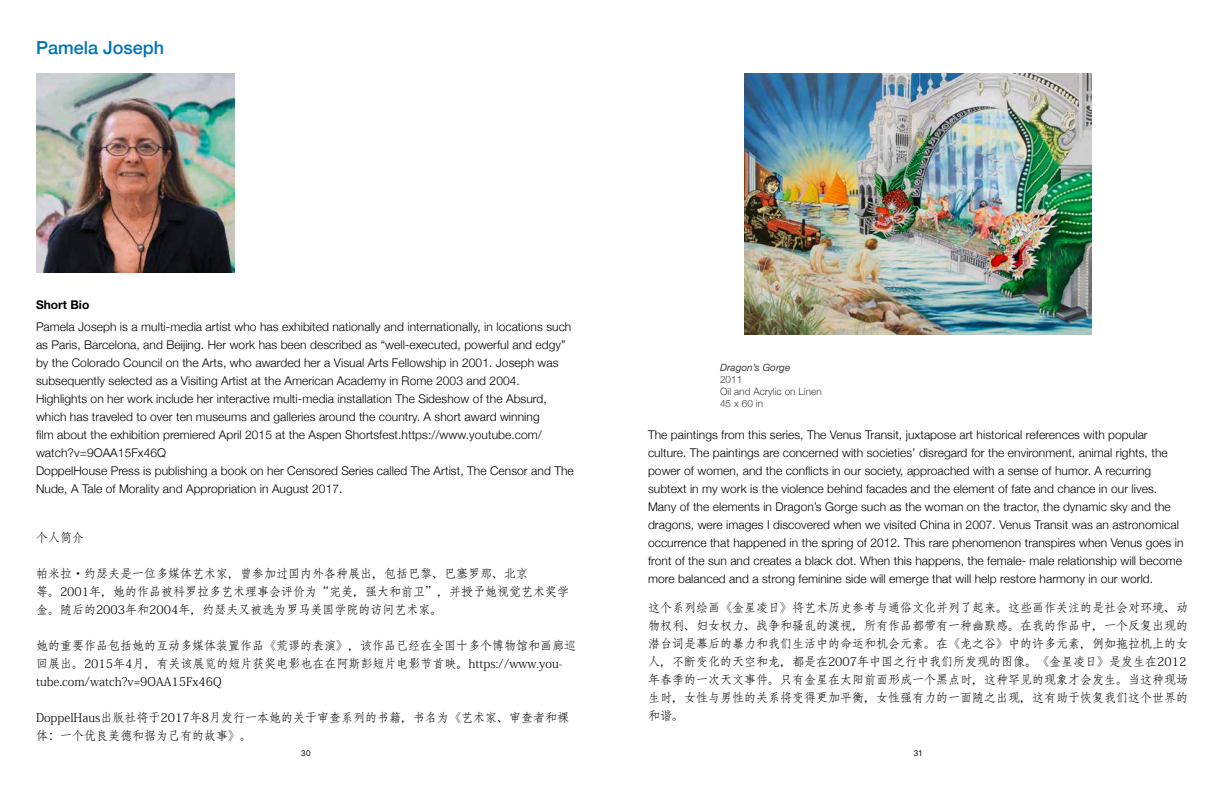
<style>
.page{position:relative;width:1224px;height:792px;background:#fff}
.page>*{position:absolute;margin:0;border:0;box-sizing:border-box;transform-origin:0 0}
.t1{font:500 18px "Helvetica Neue";color:#0073bb}
.t2{font:300 12px/18px "Helvetica Neue";letter-spacing:.005em;color:#000}
.t3{font:12px/18px "Adobe Fangsong Std";color:#000}
.t4{font:700 12px "Helvetica Neue";color:#000}
.t5{font:300 10px/12px "Helvetica Neue";letter-spacing:.005em;color:#3f3f3f}
.t6{font:italic 10px "Helvetica Neue";letter-spacing:.005em;color:#3f3f3f}
.t7{font:8px "SFUI Text";color:#000}
</style>
<div class="page">
<img style="left:36px;top:73px;width:199px;height:199px">
<img style="left:744px;top:73px;width:348px;height:261px">
<h1 class="t1" style="left:36px;top:36px;width:130px">Pamela Joseph</h1>
<p class="t4" style="left:36px;top:297px;width:55px">Short Bio</p>
<p class="t2" style="left:36px;top:318px;width:539px">Pamela Joseph is a multi-media artist who has exhibited nationally and internationally, in locations such as Paris, Barcelona, and Beijing. Her work has been described as “well-executed, powerful and edgy” by the Colorado Council on the Arts, who awarded her a Visual Arts Fellowship in 2001. Joseph was subsequently selected as a Visiting Artist at the American Academy in Rome 2003 and 2004.<br>Highlights on her work include her interactive multi-media installation The Sideshow of the Absurd, which has traveled to over ten museums and galleries around the country. A short award winning<br>film about the exhibition premiered April 2015 at the Aspen Shortsfest.https://www.youtube.com/ watch?v=9OAA15Fx46Q<br>DoppelHouse Press is publishing a book on her Censored Series called The Artist, The Censor and The Nude, A Tale of Morality and Appropriation in August 2017.</p>
<p class="t3" style="left:36px;top:529px;width:49px">个人简介</p>
<p class="t3" style="left:36px;top:565px;width:535px">帕米拉·约瑟夫是一位多媒体艺术家，曾参加过国内外各种展出，包括巴黎、巴塞罗那、北京<br>等。2001年，她的作品被科罗拉多艺术理事会评价为“完美，强大和前卫”，并授予她视觉艺术奖学金。随后的2003年和2004年，约瑟夫又被选为罗马美国学院的访问艺术家。</p>
<p class="t3" style="left:36px;top:637px;width:541px">她的重要作品包括她的互动多媒体装置作品《荒谬的表演》，该作品已经在全国十多个博物馆和画廊巡回展出。2015年4月，有关该展览的短片获奖电影也在在阿斯彭短片电影节首映。https://www.you&shy;tube.com/watch?v=9OAA15Fx46Q</p>
<p class="t3" style="left:36px;top:709px;width:535px">DoppelHaus出版社将于2017年8月发行一本她的关于审查系列的书籍，书名为《艺术家、审查者和裸体：一个优良美德和据为己有的故事》。</p>
<p class="t6" style="left:720px;top:362px;width:72px">Dragon’s Gorge</p>
<p class="t5" style="left:720px;top:373px;width:103px">2011<br>Oil and Acrylic on Linen<br>45 x 60 in</p>
<p class="t2" style="left:648px;top:425px;width:537px">The paintings from this series, The Venus Transit, juxtapose art historical references with popular culture. The paintings are concerned with societies’ disregard for the environment, animal rights, the power of women, and the conflicts in our society, approached with a sense of humor. A recurring subtext in my work is the violence behind facades and the element of fate and chance in our lives.<br>Many of the elements in Dragon’s Gorge such as the woman on the tractor, the dynamic sky and the dragons, were images I discovered when we visited China in 2007. Venus Transit was an astronomical occurrence that happened in the spring of 2012. This rare phenomenon transpires when Venus goes in front of the sun and creates a black dot. When this happens, the female- male relationship will become more balanced and a strong feminine side will emerge that will help restore harmony in our world.</p>
<p class="t3" style="left:648px;top:599px;width:541px;text-align:justify">这个系列绘画《金星凌日》将艺术历史参考与通俗文化并列了起来。这些画作关注的是社会对环境、动物权利、妇女权力、战争和骚乱的漠视，所有作品都带有一种幽默感。在我的作品中，一个反复出现的潜台词是幕后的暴力和我们生活中的命运和机会元素。在《龙之谷》中的许多元素，例如拖拉机上的女人，不断变化的天空和龙，都是在2007年中国之行中我们所发现的图像。《金星凌日》是发生在2012年春季的一次天文事件。只有金星在太阳前面形成一个黑点时，这种罕见的现象才会发生。当这种现场生时，女性与男性的关系将变得更加平衡，女性强有力的一面随之出现，这有助于恢复我们这个世界的和谐。</p>
<p class="t7" style="left:301px;top:747px;width:12px">30</p>
<p class="t7" style="left:914px;top:747px;width:10px">31</p>
</div>
